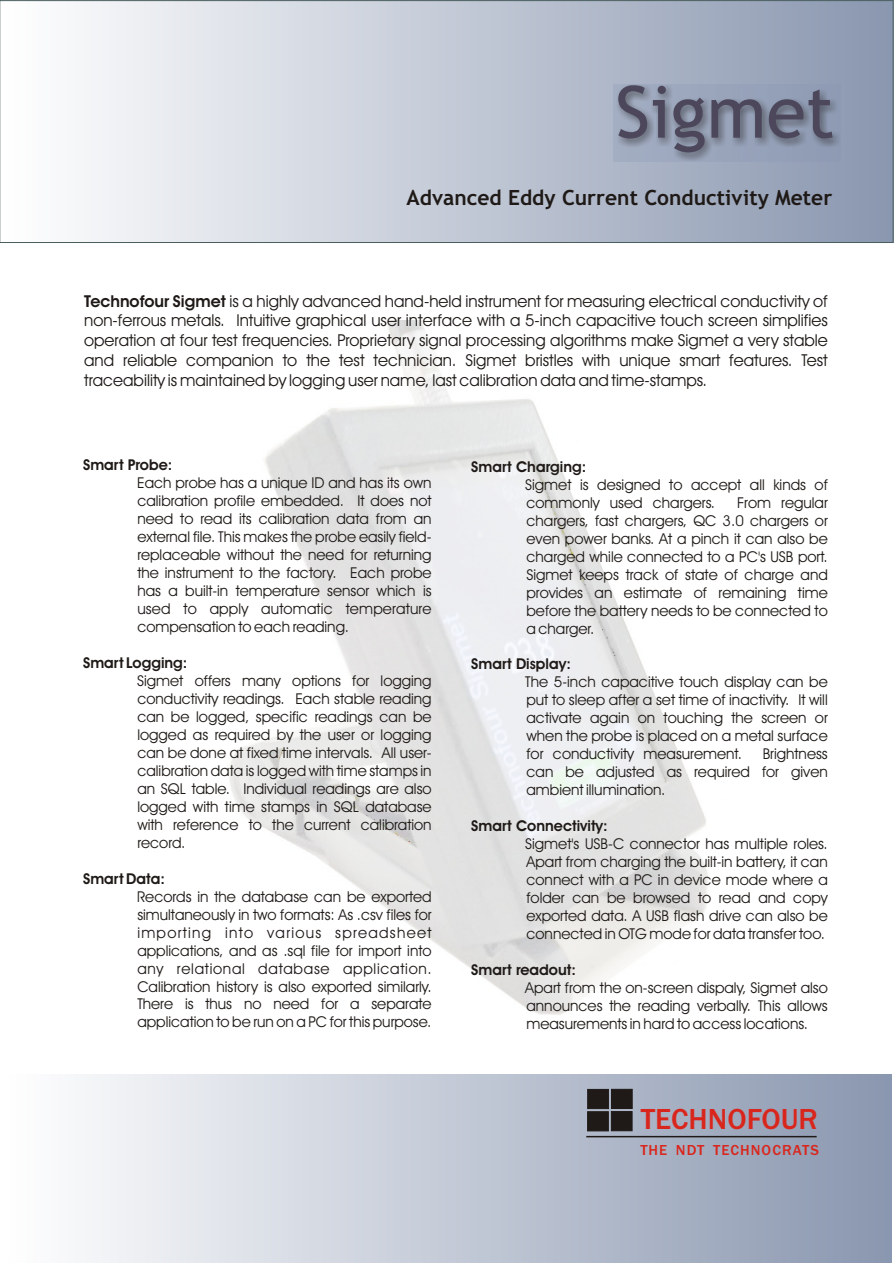
<style>
.page{position:relative;width:894px;height:1263px;background:#fff}
.page>*{position:absolute;margin:0;border:0;box-sizing:border-box;transform-origin:0 0}
.t1{font:72px "Trebuchet MS";color:#4d475c}
.t2{font:500 30px "Franklin Gothic";color:#d9261c}
.t3{font:700 21px "Trebuchet MS";color:#1f1a17}
.t4{font:16.5px/19.8px "Avant Garde Bk BT";color:#1f1a17;text-align:justify}
.t5{font:15px/18px "Avant Garde Bk BT";color:#1f1a17;text-align:justify}
.t6{font:700 15px "Avant Garde Bk BT";color:#1f1a17}
.t7{font:500 15px "Franklin Gothic";letter-spacing:.07em;color:#d9261c}
.s1{font-weight:700}
</style>
<div class="page">
<img style="left:229px;top:320px;width:479px;height:695px">
<div style="left:1px;top:1074px;width:891px;height:189px;background:linear-gradient(to right,#fff,#8a97af)"></div>
<div style="left:0;top:1px;width:893px;height:242px;background:linear-gradient(to right,#fff,#8a97b0)"></div>
<div style="left:0;top:0;width:893px;height:243px;border:1px solid #4a5e5e"></div>
<img style="left:613px;top:85px;width:227px;height:77px">
<hr style="left:586px;top:1136px;width:231px;height:1px;background:#1f1a17">
<div style="left:588px;top:1089px;width:21px;height:20px;background:#1f1a17"></div>
<div style="left:611px;top:1089px;width:21px;height:20px;background:#1f1a17"></div>
<div style="left:587px;top:1112px;width:22px;height:19px;background:#1f1a17;border:1px solid #1f1a17"></div>
<div style="left:611px;top:1111px;width:21px;height:20px;background:#1f1a17"></div>
<h1 class="t1" style="left:615px;top:85px;width:220px">Sigmet</h1>
<h3 class="t3" style="left:407px;top:190px;width:427px">Advanced Eddy Current Conductivity Meter</h3>
<p class="t4" style="left:84px;top:292px;width:745px"><span class="s1">Technofour Sigmet</span> is a highly advanced hand-held instrument for measuring electrical conductivity of non-ferrous metals. Intuitive graphical user interface with a 5-inch capacitive touch screen simplifies operation at four test frequencies. Proprietary signal processing algorithms make Sigmet a very stable and reliable companion to the test technician. Sigmet bristles with unique smart features. Test traceability is maintained by logging user name, last calibration data and time-stamps.</p>
<p class="t6" style="left:83px;top:459px;width:91px">Smart Probe:</p>
<p class="t5" style="left:137px;top:475px;width:296px">Each probe has a unique ID and has its own calibration profile embedded. It does not need to read its calibration data from an external file. This makes the probe easily field&shy;replaceable without the need for returning the instrument to the factory. Each probe has a built-in temperature sensor which is used to apply automatic temperature compensation to each reading.</p>
<p class="t6" style="left:83px;top:657px;width:106px">Smart Logging:</p>
<p class="t5" style="left:137px;top:673px;width:296px">Sigmet offers many options for logging conductivity readings. Each stable reading can be logged, specific readings can be logged as required by the user or logging can be done at fixed time intervals. All user&shy;calibration data is logged with time stamps in an SQL table. Individual readings are also logged with time stamps in SQL database with reference to the current calibration record.</p>
<p class="t6" style="left:83px;top:872px;width:83px">Smart Data:</p>
<p class="t5" style="left:137px;top:889px;width:296px">Records in the database can be exported simultaneously in two formats: As .csv files for importing into various spreadsheet applications, and as .sql file for import into any relational database application.<br>Calibration history is also exported similarly.<br>There is thus no need for a separate application to be run on a PC for this purpose.</p>
<p class="t6" style="left:471px;top:460px;width:117px">Smart Charging:</p>
<p class="t5" style="left:525px;top:477px;width:304px">Sigmet is designed to accept all kinds of commonly used chargers.</p>
<p class="t5" style="left:526px;top:495px;width:303px;text-indent:211px">From regular chargers, fast chargers, QC 3.0 chargers or even power banks. At a pinch it can also be charged while connected to a PC's USB port.<br>Sigmet keeps track of state of charge and provides an estimate of remaining time before the battery needs to be connected to a charger.</p>
<p class="t6" style="left:471px;top:658px;width:101px">Smart Display:</p>
<p class="t5" style="left:525px;top:674px;width:304px">The 5-inch capacitive touch display can be put to sleep after a set time of inactivity. It will activate again on touching the screen or when the probe is placed on a metal surface for conductivity measurement.</p>
<p class="t5" style="left:526px;top:746px;width:303px;text-indent:236px">Brightness can be adjusted as required for given ambient illumination.</p>
<p class="t6" style="left:471px;top:820px;width:138px">Smart Connectivity:</p>
<p class="t5" style="left:525px;top:836px;width:304px">Sigmet's USB-C connector has multiple roles.<br>Apart from charging the built-in battery, it can connect with a PC in device mode where a folder can be browsed to read and copy exported data. A USB flash drive can also be connected in OTG mode for data transfer too.</p>
<p class="t6" style="left:471px;top:963px;width:106px">Smart readout:</p>
<p class="t5" style="left:525px;top:980px;width:304px">Apart from the on-screen dispaly, Sigmet also announces the reading verbally. This allows measurements in hard to access locations.</p>
<h2 class="t2" style="left:641px;top:1108px;width:179px">TECHNOFOUR</h2>
<p class="t7" style="left:640px;top:1144px;width:180px">THE NDT TECHNOCRATS</p>
</div>
